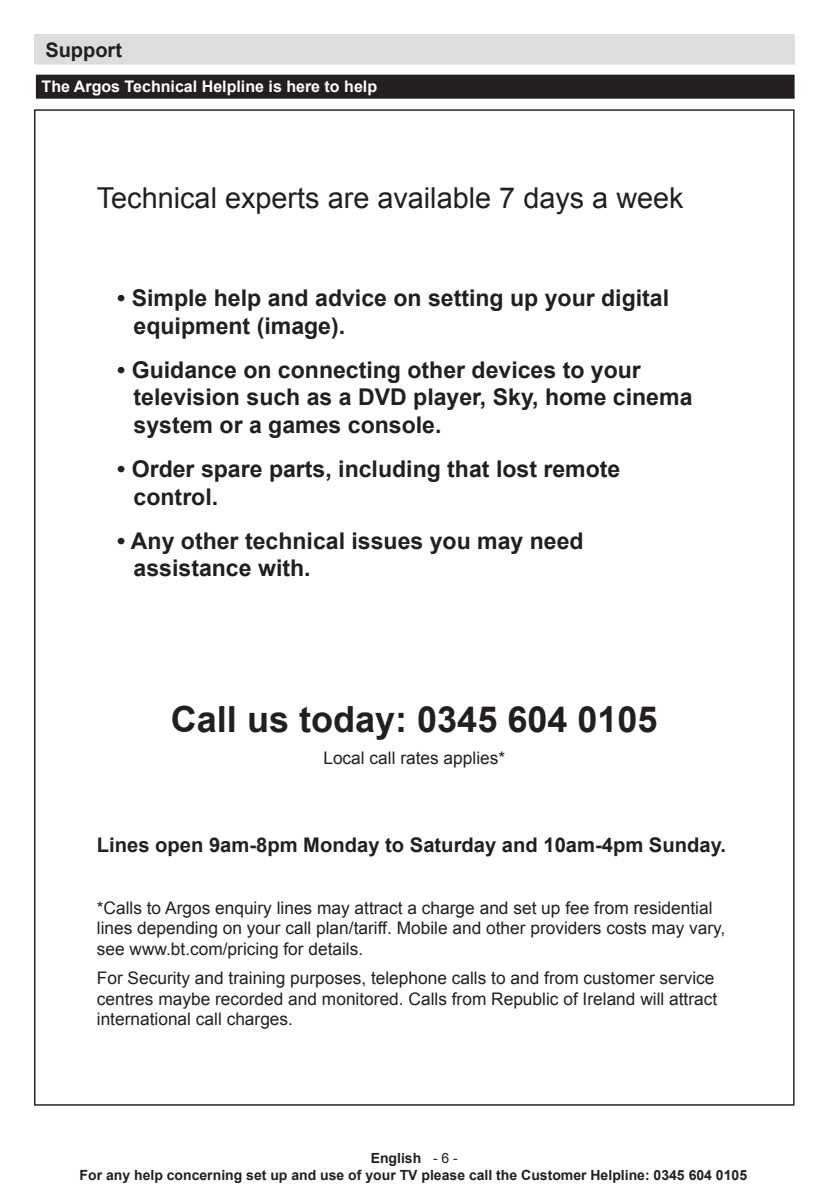
<style>
.page{position:relative;width:840px;height:1191px;background:#fff}
.page>*{position:absolute;margin:0;border:0;box-sizing:border-box;transform-origin:0 0}
.t1{font:700 36px "Arial";color:#231f20}
.t2{font:28.8px "Arial";color:#231f20}
.t3{font:700 23px/27.6px "Arial";color:#231f20}
.t4{font:700 20.2px "Arial";color:#231f20}
.Heading{font:700 20px "Arial";color:#231f20}
.t5{font:17.2px/20.8px "Arial";color:#231f20}
.Heading_Siyah_Goster{font:700 16px "Arial";color:#fff}
.Body_text_ortala{font:700 14px/17px "Arial";color:#231f20;text-align:center}
.s1{font-weight:400}
</style>
<div class="page">
<div style="left:36px;top:75px;width:758px;height:24px;background:#231f20"></div>
<div style="left:34px;top:34px;width:760px;height:30px;background:#dcdddf"></div>
<div style="left:34px;top:35px;width:760px;height:30px;background:#dcdddf"></div>
<p class="Heading" style="left:45px;top:37px;width:78px">Support</p>
<p class="Heading_Siyah_Goster" style="left:42px;top:76px;width:337px">The Argos Technical Helpline is here to help</p>
<p class="t2" style="left:97px;top:179px;width:588px">Technical experts are available 7 days a week</p>
<p class="t3" style="left:133px;top:285px;width:536px;text-indent:-16px">• Simple help and advice on setting up your digital equipment (image).</p>
<p class="t3" style="left:133px;top:356px;width:560px;text-indent:-16px">• Guidance on connecting other devices to your television such as a DVD player, Sky, home cinema system or a games console.</p>
<p class="t3" style="left:133px;top:456px;width:488px;text-indent:-16px">• Order spare parts, including that lost remote control.</p>
<p class="t3" style="left:133px;top:527px;width:451px;text-indent:-16px">• Any other technical issues you may need assistance with.</p>
<p class="t1" style="left:171px;top:695px;width:488px">Call us today: 0345 604 0105</p>
<p class="t5" style="left:323px;top:748px;width:183px">Local call rates applies*</p>
<p class="t4" style="left:97px;top:831px;width:630px">Lines open 9am-8pm Monday to Saturday and 10am-4pm Sunday.</p>
<p class="t5" style="left:97px;top:897px;width:629px">*Calls to Argos enquiry lines may attract a charge and set up fee from residential lines depending on your call plan/tariff. Mobile and other providers costs may vary, see www.bt.com/pricing for details.</p>
<p class="t5" style="left:97px;top:967px;width:621px">For Security and training purposes, telephone calls to and from customer service centres maybe recorded and monitored. Calls from Republic of Ireland will attract international call charges.</p>
<p class="Body_text_ortala" style="left:80px;top:1149px;width:668px">English <span class="s1">- 6 -<br></span>For any help concerning set up and use of your TV please call the Customer Helpline: 0345 604 0105</p>
</div>
